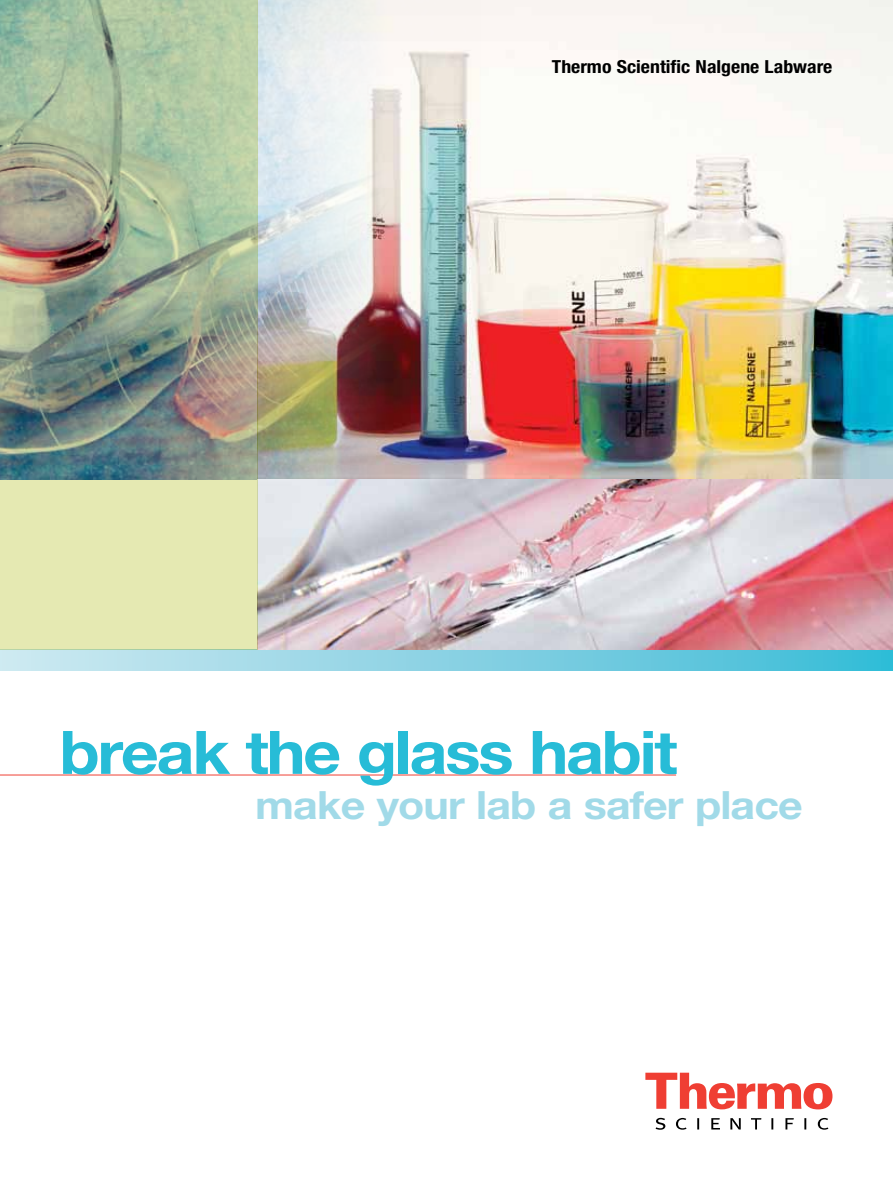
<style>
.page{position:relative;width:893px;height:1188px;background:#fff}
.page>*{position:absolute;margin:0;border:0;box-sizing:border-box;transform-origin:0 0}
.t1{font:700 60px "Helvetica Neue";letter-spacing:-.035em;color:#27bcd7;scale:1.1 1}
.t2{font:700 39px "Helvetica Neue";letter-spacing:-.02em;color:#a1dae8;scale:1.1 1}
.t3{font:700 condensed 18px "Helvetica Neue";color:#000;scale:1.1 1}
</style>
<div class="page">
<img style="left:257px;top:0;width:636px;height:649px">
<img style="left:257px;top:0;width:223px;height:479px">
<hr style="left:0;top:775px;width:676px;height:1px;background:#ef4135">
<svg style="left:645px;top:1073px;width:187px;height:36px"></svg>
<svg style="left:655px;top:1118px;width:173px;height:12px"></svg>
<div style="left:0;top:649px;width:893px;height:22px;background:linear-gradient(to right,#d3e9f1,#3abbd7)"></div>
<img style="left:0;top:0;width:257px;height:649px">
<p class="t3" style="left:552px;top:56px;width:257px">Thermo Scientific Nalgene Labware</p>
<h1 class="t1" style="left:60px;top:715px;width:563px">break the glass habit</h1>
<h2 class="t2" style="left:255px;top:781px;width:499px">make your lab a safer place</h2>
</div>
